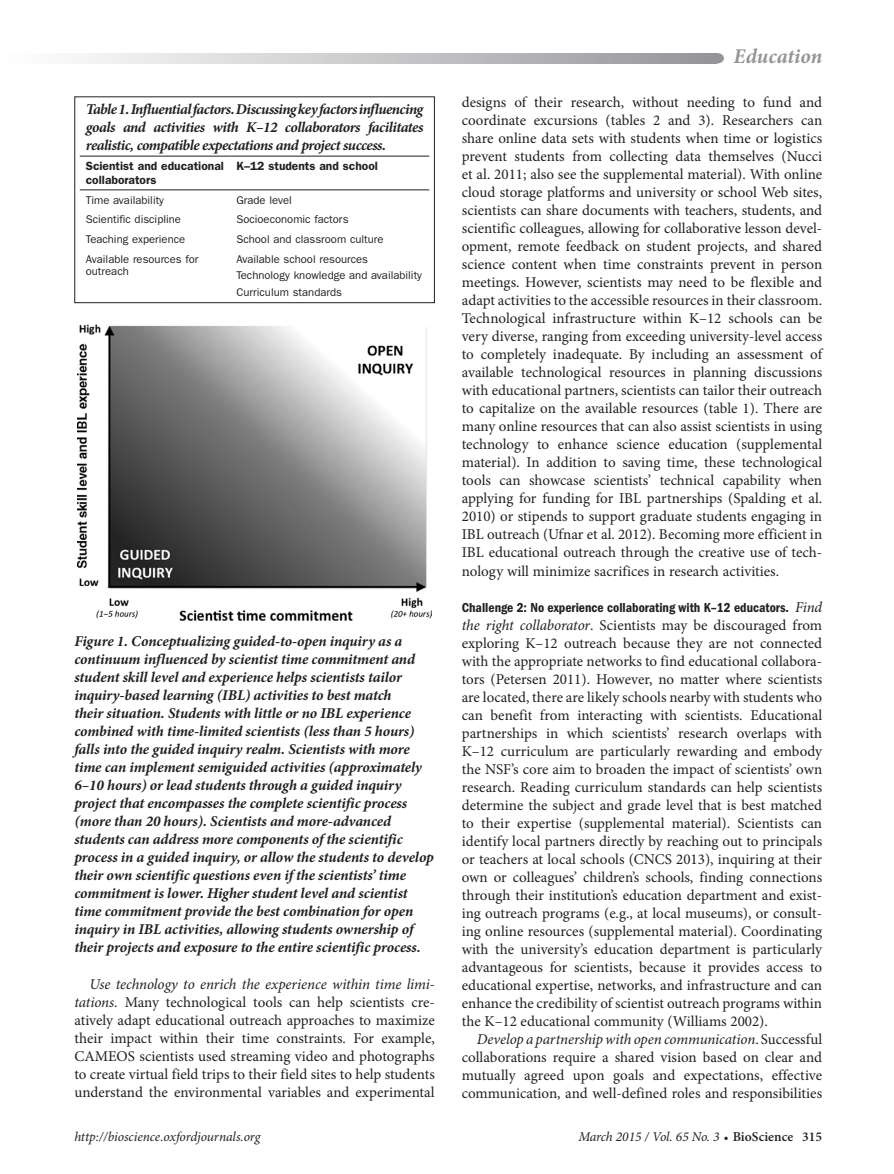
<style>
.page{position:relative;width:894px;height:1174px;background:#fff}
.page>*{position:absolute;margin:0;border:0;box-sizing:border-box;transform-origin:0 0}
.RH{font:italic 700 21px "Minion Pro";color:#939598}
.Para{font:15px/18px "Minion Pro";color:#231f20;text-align:justify}
.FigCaption{font:italic 700 15px/18px "Minion Pro";letter-spacing:-.005em;color:#231f20}
.TableTitle{font:italic 700 15px/18px "Minion Pro";letter-spacing:-.035em;color:#231f20;text-align:justify}
.t1{font:italic 13.5px "Minion Pro";letter-spacing:-.005em;color:#231f20}
.t2{font:13.5px "ITC Franklin Gothic Std Dm Cd";color:#231f20}
.TableHead{font:600 12px/13.5px "ITC Franklin Gothic Std";color:#231f20}
.TableBody{font:11.25px/12px "ITC Franklin Gothic Std";color:#231f20}
.s1{font-style:italic}
.s2{font-family:"Minion Pro";font-style:italic;font-size:15px}
.s3{font-weight:600;font-style:normal;font-size:12px}
.s4{font-weight:600;font-style:normal}
</style>
<div class="page">
<svg style="left:79px;top:53px;width:634px;height:11px;background:#c5c6c9"></svg>
<div style="left:709px;top:53px;width:14px;height:11px;background:#939598;border-radius:50%"></div>
<hr style="left:80px;top:156px;width:150px;height:1px;background:#231f20">
<hr style="left:230px;top:156px;width:199px;height:1px;background:#231f20">
<hr style="left:80px;top:189px;width:150px;height:1px;background:#231f20">
<hr style="left:230px;top:189px;width:199px;height:1px;background:#231f20">
<div style="left:74px;top:96px;width:360px;height:207px;border:1px solid #231f20"></div>
<img style="left:78px;top:324px;width:353px;height:297px">
<p class="TableTitle" style="left:86px;top:100px;width:339px">Table 1. Influential factors. Discussing key factors influencing goals and activities with K–12 collaborators facilitates realistic, compatible expectations and project success.</p>
<p class="TableHead" style="left:86px;top:159px;width:140px">Scientist and educational collaborators</p>
<p class="TableHead" style="left:236px;top:159px;width:143px">K–12 students and school</p>
<p class="TableBody" style="left:86px;top:194px;width:80px">Time availability</p>
<p class="TableBody" style="left:236px;top:194px;width:57px">Grade level</p>
<p class="TableBody" style="left:86px;top:214px;width:97px">Scientific discipline</p>
<p class="TableBody" style="left:236px;top:214px;width:114px">Socioeconomic factors</p>
<p class="TableBody" style="left:86px;top:233px;width:101px">Teaching experience</p>
<p class="TableBody" style="left:236px;top:233px;width:149px">School and classroom culture</p>
<p class="TableBody" style="left:86px;top:253px;width:114px">Available resources for outreach</p>
<p class="TableBody" style="left:236px;top:253px;width:133px">Available school resources</p>
<p class="TableBody" style="left:236px;top:269px;width:187px">Technology knowledge and availability</p>
<p class="TableBody" style="left:236px;top:286px;width:107px">Curriculum standards</p>
<p class="FigCaption" style="left:74px;top:632px;width:361px">Figure 1. Conceptualizing guided-to-open inquiry as a continuum influenced by scientist time commitment and student skill level and experience helps scientists tailor inquiry-based learning (IBL) activities to best match<br>their situation. Students with little or no IBL experience combined with time-limited scientists (less than 5 hours) falls into the guided inquiry realm. Scientists with more time can implement semiguided activities (approximately 6–10 hours) or lead students through a guided inquiry project that encompasses the complete scientific process (more than 20 hours). Scientists and more-advanced students can address more components of the scientific process in a guided inquiry, or allow the students to develop their own scientific questions even if the scientists’ time commitment is lower. Higher student level and scientist time commitment provide the best combination for open inquiry in IBL activities, allowing students ownership of their projects and exposure to the entire scientific process.</p>
<p class="Para" style="left:74px;top:975px;width:362px;text-indent:15px"><span class="s1">Use technology to enrich the experience within time limi&shy;tations</span>. Many technological tools can help scientists cre&shy;atively adapt educational outreach approaches to maximize their impact within their time constraints. For example, CAMEOS scientists used streaming video and photographs to create virtual field trips to their field sites to help students understand the environmental variables and experimental</p>
<p class="RH" style="left:733px;top:41px;width:90px">Education</p>
<p class="Para" style="left:461px;top:94px;width:362px">designs of their research, without needing to fund and coordinate excursions (tables 2 and 3). Researchers can share online data sets with students when time or logistics prevent students from collecting data themselves (Nucci et al. 2011; also see the supplemental material). With online cloud storage platforms and university or school Web sites, scientists can share documents with teachers, students, and scientific colleagues, allowing for collaborative lesson devel&shy;opment, remote feedback on student projects, and shared science content when time constraints prevent in person meetings. However, scientists may need to be flexible and adapt activities to the accessible resources in their classroom.<br>Technological infrastructure within K–12 schools can be very diverse, ranging from exceeding university-level access to completely inadequate. By including an assessment of available technological resources in planning discussions with educational partners, scientists can tailor their outreach to capitalize on the available resources (table 1). There are many online resources that can also assist scientists in using technology to enhance science education (supplemental material). In addition to saving time, these technological tools can showcase scientists’ technical capability when applying for funding for IBL partnerships (Spalding et al.<br>2010) or stipends to support graduate students engaging in IBL outreach (Ufnar et al. 2012). Becoming more efficient in IBL educational outreach through the creative use of tech&shy;nology will minimize sacrifices in research activities.</p>
<h2 class="t2" style="left:461px;top:599px;width:362px">Challenge 2: No experience collaborating with K–12 educators. <span class="s2">Find</span></h2>
<h2 class="Para" style="left:461px;top:616px;width:362px"><span class="s1">the right collaborator</span>. Scientists may be discouraged from exploring K–12 outreach because they are not connected with the appropriate networks to find educational collabora&shy;tors (Petersen 2011). However, no matter where scientists are located, there are likely schools nearby with students who can benefit from interacting with scientists. Educational partnerships in which scientists’ research overlaps with K–12 curriculum are particularly rewarding and embody the NSF’s core aim to broaden the impact of scientists’ own research. Reading curriculum standards can help scientists determine the subject and grade level that is best matched to their expertise (supplemental material). Scientists can identify local partners directly by reaching out to principals or teachers at local schools (CNCS 2013), inquiring at their own or colleagues’ children’s schools, finding connections through their institution’s education department and exist&shy;ing outreach programs (e.g., at local museums), or consult&shy;ing online resources (supplemental material). Coordinating with the university’s education department is particularly advantageous for scientists, because it provides access to educational expertise, networks, and infrastructure and can enhance the credibility of scientist outreach programs within the K–12 educational community (Williams 2002).</h2>
<p class="Para" style="left:461px;top:1030px;width:362px;text-indent:15px"><span class="s1">Develop a partnership with open communication</span>. Successful collaborations require a shared vision based on clear and mutually agreed upon goals and expectations, effective communication, and well-defined roles and responsibilities</p>
<p class="t1" style="left:74px;top:1128px;width:187px">http://bioscience.oxfordjournals.org</p>
<p class="t1" style="left:578px;top:1128px;width:245px">March 2015 / Vol. 65 No. 3 <span class="s3">•</span> <span class="s4">BioScience 315</span></p>
</div>
